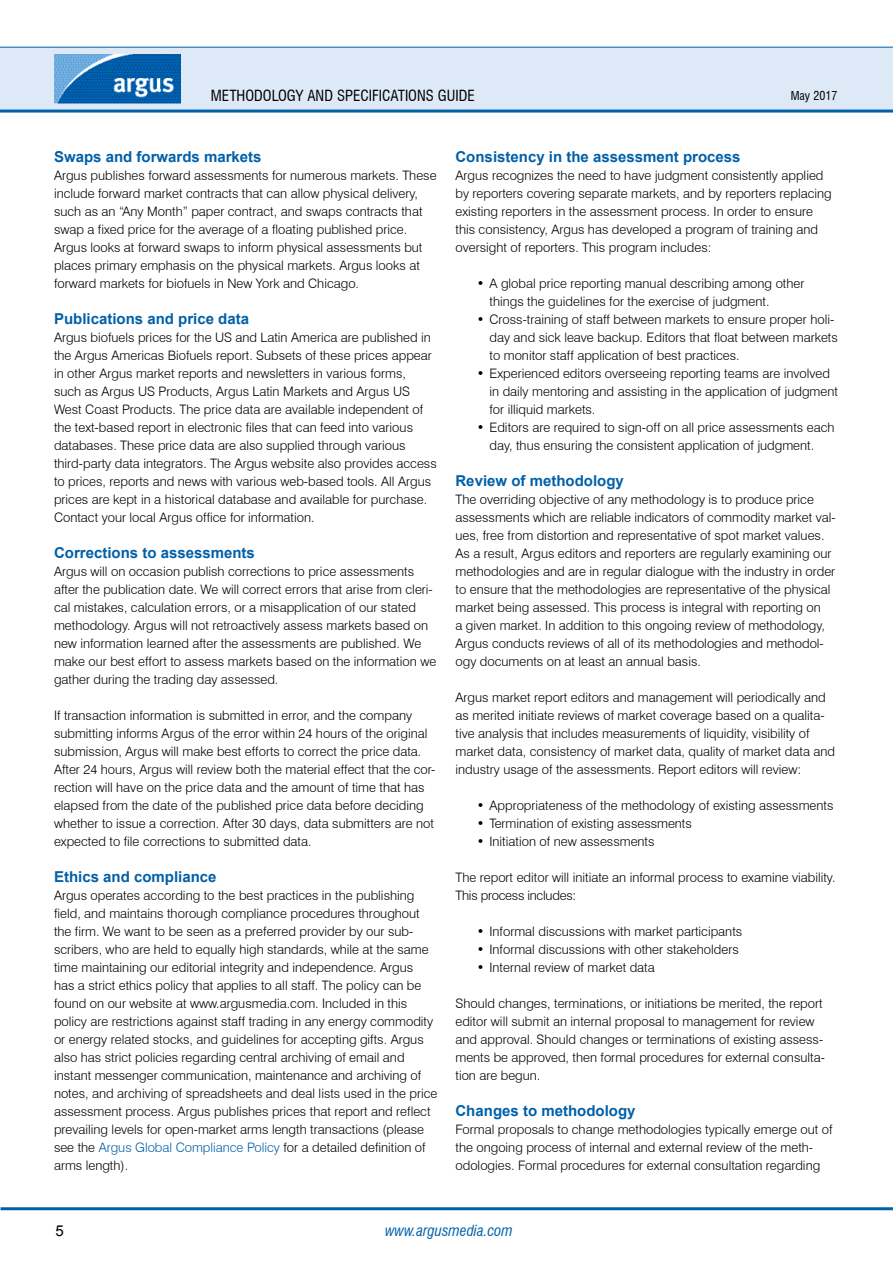
<style>
.page{position:relative;width:893px;height:1263px;background:#fff}
.page>*{position:absolute;margin:0;border:0;box-sizing:border-box;transform-origin:0 0}
.t1{font:700 15px "Arial";color:#0060a9}
.t2{font:condensed 15px "Swiss 721 BT";color:#000}
.t3{font:italic condensed 15px "Swiss 721 BT";color:#0060a9}
.t4{font:15px "Arial";color:#000}
.t5{font:300 13.05px/18px "Swiss 721 BT";color:#000}
.t6{font:condensed 12px "Swiss 721 BT";color:#000}
.s1{color:#0060a9}
</style>
<div class="page">
<div style="left:0;top:47px;width:893px;height:64px;background:#dee9f7"></div>
<hr style="left:0;top:110px;width:893px;height:3px;background:#0060a9">
<hr style="left:0;top:47px;width:893px;height:1px;background:#0060a9">
<hr style="left:1px;top:1207px;width:892px;height:3px;background:#0060a9">
<img style="left:54px;top:54px;width:126px;height:50px">
<p class="t2" style="left:211px;top:86px;width:265px">METHODOLOGY AND SPECIFICATIONS GUIDE</p>
<p class="t6" style="left:791px;top:88px;width:48px">MAY 2017</p>
<p class="t1" style="left:54px;top:147px;width:209px">Swaps and forwards markets</p>
<p class="t5" style="left:54px;top:166px;width:384px">Argus publishes forward assessments for numerous markets. These include forward market contracts that can allow physical delivery, such as an “Any Month” paper contract, and swaps contracts that swap a fixed price for the average of a floating published price.<br>Argus looks at forward swaps to inform physical assessments but places primary emphasis on the physical markets. Argus looks at forward markets for biofuels in New York and Chicago.</p>
<p class="t1" style="left:54px;top:309px;width:197px">Publications and price data</p>
<p class="t5" style="left:54px;top:328px;width:384px">Argus biofuels prices for the US and Latin America are published in the Argus Americas Biofuels report. Subsets of these prices appear in other Argus market reports and newsletters in various forms,<br>such as Argus US Products, Argus Latin Markets and Argus US West Coast Products. The price data are available independent of the text-based report in electronic files that can feed into various databases. These price data are also supplied through various third-party data integrators. The Argus website also provides access to prices, reports and news with various web-based tools. All Argus prices are kept in a historical database and available for purchase.<br>Contact your local Argus office for information.</p>
<p class="t1" style="left:54px;top:543px;width:202px">Corrections to assessments</p>
<p class="t5" style="left:54px;top:562px;width:384px">Argus will on occasion publish corrections to price assessments after the publication date. We will correct errors that arise from cleri&shy;cal mistakes, calculation errors, or a misapplication of our stated methodology. Argus will not retroactively assess markets based on new information learned after the assessments are published. We make our best effort to assess markets based on the information we gather during the trading day assessed.</p>
<p class="t5" style="left:54px;top:706px;width:383px">If transaction information is submitted in error, and the company submitting informs Argus of the error within 24 hours of the original submission, Argus will make best efforts to correct the price data.<br>After 24 hours, Argus will review both the material effect that the cor&shy;rection will have on the price data and the amount of time that has elapsed from the date of the published price data before deciding whether to issue a correction. After 30 days, data submitters are not expected to file corrections to submitted data.</p>
<p class="t1" style="left:54px;top:867px;width:164px">Ethics and compliance</p>
<p class="t5" style="left:54px;top:886px;width:385px">Argus operates according to the best practices in the publishing field, and maintains thorough compliance procedures throughout the firm. We want to be seen as a preferred provider by our sub&shy;scribers, who are held to equally high standards, while at the same time maintaining our editorial integrity and independence. Argus<br>has a strict ethics policy that applies to all staff. The policy can be found on our website at www.argusmedia.com. Included in this policy are restrictions against staff trading in any energy commodity or energy related stocks, and guidelines for accepting gifts. Argus also has strict policies regarding central archiving of email and instant messenger communication, maintenance and archiving of notes, and archiving of spreadsheets and deal lists used in the price assessment process. Argus publishes prices that report and reflect prevailing levels for open-market arms length transactions (please see the <span class="s1">Argus Global Compliance Policy</span> for a detailed definition of arms length).</p>
<p class="t1" style="left:455px;top:147px;width:287px">Consistency in the assessment process</p>
<p class="t5" style="left:455px;top:166px;width:378px">Argus recognizes the need to have judgment consistently applied by reporters covering separate markets, and by reporters replacing existing reporters in the assessment process. In order to ensure this consistency, Argus has developed a program of training and oversight of reporters. This program includes:</p>
<p class="t5" style="left:489px;top:274px;width:316px;text-indent:-13px">• A global price reporting manual describing among other things the guidelines for the exercise of judgment.</p>
<p class="t5" style="left:489px;top:310px;width:350px;text-indent:-13px">• Cross-training of staff between markets to ensure proper holi&shy;day and sick leave backup. Editors that float between markets to monitor staff application of best practices.</p>
<p class="t5" style="left:489px;top:364px;width:350px;text-indent:-13px">• Experienced editors overseeing reporting teams are involved in daily mentoring and assisting in the application of judgment for illiquid markets.</p>
<p class="t5" style="left:477px;top:418px;width:359px;text-align:center">• Editors are required to sign-off on all price assessments each day, thus ensuring the consistent application of judgment.</p>
<p class="t1" style="left:455px;top:471px;width:170px">Review of methodology</p>
<p class="t5" style="left:455px;top:490px;width:382px">The overriding objective of any methodology is to produce price assessments which are reliable indicators of commodity market val&shy;ues, free from distortion and representative of spot market values.<br>As a result, Argus editors and reporters are regularly examining our methodologies and are in regular dialogue with the industry in order to ensure that the methodologies are representative of the physical market being assessed. This process is integral with reporting on<br>a given market. In addition to this ongoing review of methodology, Argus conducts reviews of all of its methodologies and methodol&shy;ogy documents on at least an annual basis.</p>
<p class="t5" style="left:455px;top:688px;width:381px">Argus market report editors and management will periodically and as merited initiate reviews of market coverage based on a qualita&shy;tive analysis that includes measurements of liquidity, visibility of market data, consistency of market data, quality of market data and industry usage of the assessments. Report editors will review:</p>
<p class="t5" style="left:477px;top:796px;width:358px">• Appropriateness of the methodology of existing assessments</p>
<p class="t5" style="left:477px;top:814px;width:217px">• Termination of existing assessments</p>
<p class="t5" style="left:477px;top:832px;width:179px">• Initiation of new assessments</p>
<p class="t5" style="left:455px;top:868px;width:382px">The report editor will initiate an informal process to examine viability.<br>This process includes:</p>
<p class="t5" style="left:477px;top:922px;width:267px">• Informal discussions with market participants</p>
<p class="t5" style="left:477px;top:940px;width:264px">• Informal discussions with other stakeholders</p>
<p class="t5" style="left:477px;top:958px;width:180px">• Internal review of market data</p>
<p class="t5" style="left:455px;top:994px;width:371px">Should changes, terminations, or initiations be merited, the report editor will submit an internal proposal to management for review and approval. Should changes or terminations of existing assess&shy;ments be approved, then formal procedures for external consulta&shy;tion are begun.</p>
<p class="t1" style="left:455px;top:1101px;width:182px">Changes to methodology</p>
<p class="t5" style="left:455px;top:1120px;width:379px">Formal proposals to change methodologies typically emerge out of the ongoing process of internal and external review of the meth&shy;odologies. Formal procedures for external consultation regarding</p>
<p class="t4" style="left:55px;top:1220px;width:10px">5</p>
<p class="t3" style="left:385px;top:1221px;width:129px">www.argusmedia.com</p>
</div>
